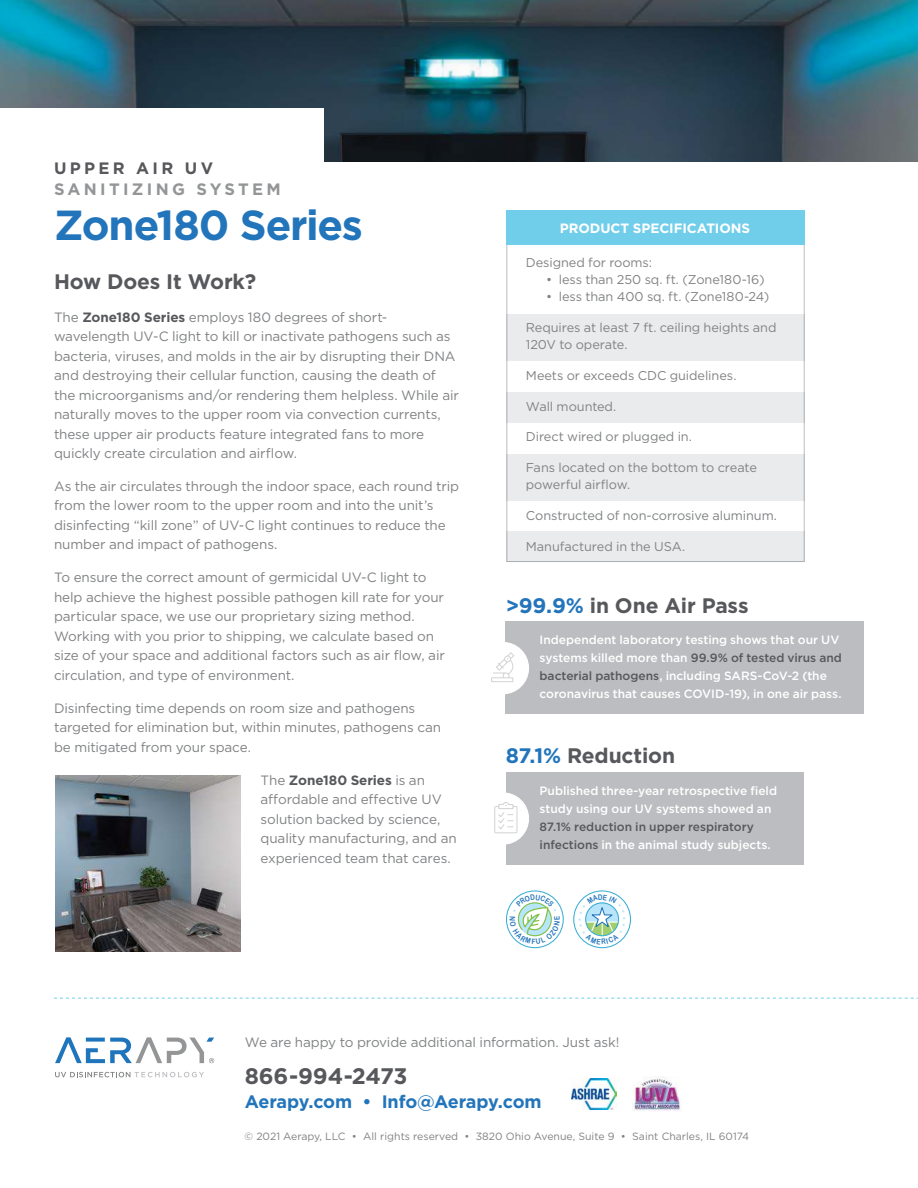
<style>
.page{position:relative;width:918px;height:1188px;background:#fff}
.page>*{position:absolute;margin:0;border:0;box-sizing:border-box;transform-origin:0 0}
.t1{font:700 42px "Gotham";letter-spacing:-.025em;color:#2275bb}
.t2{font:700 22.5px "Gotham";letter-spacing:-.01em;color:#57585b}
.t3{font:700 21px "Gotham";letter-spacing:-.01em;color:#57585b}
.t4{font:700 18px "Gotham";letter-spacing:-.01em;color:#2275bb}
.t5{font:700 16.5px "Gotham";letter-spacing:.2em;color:#939597}
.t6{font:700 16.5px "Gotham";letter-spacing:.2em;color:#57585b}
.t7{font:13.5px/19.5px "Gotham";letter-spacing:-.01em;color:#808284}
.t8{font:700 13.5px "Gotham";letter-spacing:-.005em;color:#fff}
.t9{font:12.75px/17.2px "Gotham";letter-spacing:-.005em;color:#808284}
.t10{font:500 12px/18px "Gotham";color:#fff}
.t11{font:500 12px/18px "Gotham";color:#57585b}
.t12{font:10.5px "Gotham";color:#808284}
.s1{font-weight:700;color:#57585b}
.s2{color:#2275bb}
.s3{color:#57585b}
.s4{color:#fff}
</style>
<div class="page">
<img style="left:0;top:0;width:918px;height:162px">
<div style="left:0;top:108px;width:324px;height:71px;background:#fff"></div>
<img style="left:55px;top:775px;width:185px;height:177px">
<div style="left:506px;top:211px;width:299px;height:351px;background:#fff;border:1px solid #bbbdc0"></div>
<div style="left:506px;top:211px;width:299px;height:34px;background:#71ceea"></div>
<div style="left:506px;top:454px;width:299px;height:47px;background:#eaebec"></div>
<div style="left:506px;top:392px;width:299px;height:30px;background:#eaebec"></div>
<div style="left:506px;top:532px;width:299px;height:30px;background:#eaebec"></div>
<div style="left:506px;top:315px;width:299px;height:46px;background:#eaebec"></div>
<div style="left:506px;top:621px;width:358px;height:93px;background:#bbbdc0"></div>
<div style="left:477px;top:642px;width:52px;height:52px;background:#fff;border-radius:50%"></div>
<svg style="left:491px;top:652px;width:23px;height:30px"></svg>
<div style="left:477px;top:642px;width:52px;height:52px;border:1px solid #fff;border-radius:50%"></div>
<div style="left:506px;top:772px;width:298px;height:93px;background:#bbbdc0"></div>
<div style="left:477px;top:793px;width:52px;height:51px;background:#fff;border-radius:50%"></div>
<svg style="left:494px;top:802px;width:23px;height:31px"></svg>
<div style="left:477px;top:792px;width:52px;height:53px;border:1px solid #fff;border-radius:50%"></div>
<svg style="left:506px;top:891px;width:57px;height:57px"></svg>
<div style="left:506px;top:890px;width:58px;height:58px;border:1px solid #3caed5;border-radius:50%"></div>
<svg style="left:574px;top:891px;width:57px;height:57px"></svg>
<div style="left:573px;top:890px;width:58px;height:58px;border:1px solid #3caed5;border-radius:50%"></div>
<svg style="left:54px;top:998px;width:864px;height:1px"></svg>
<svg style="left:55px;top:1072px;width:149px;height:5px"></svg>
<svg style="left:55px;top:1037px;width:159px;height:26px"></svg>
<img style="left:571px;top:1078px;width:45px;height:31px">
<img style="left:633px;top:1076px;width:47px;height:35px">
<svg style="left:510px;top:894px;width:50px;height:51px"></svg>
<svg style="left:579px;top:894px;width:46px;height:51px"></svg>
<p class="t6" style="left:54px;top:161px;width:161px">UPPER AIR UV</p>
<p class="t5" style="left:54px;top:182px;width:228px">SANITIZING SYSTEM</p>
<h1 class="t1" style="left:54px;top:206px;width:311px">Zone180 Series</h1>
<h3 class="t3" style="left:54px;top:272px;width:204px">How Does It Work?</h3>
<p class="t7" style="left:54px;top:308px;width:407px">The <span class="s1">Zone180 Series</span> employs 180 degrees of short&shy;wavelength UV-C light to kill or inactivate pathogens such as bacteria, viruses, and molds in the air by disrupting their DNA and destroying their cellular function, causing the death of the microorganisms and/or rendering them helpless. While air naturally moves to the upper room via convection currents, these upper air products feature integrated fans to more quickly create circulation and airflow.</p>
<p class="t7" style="left:54px;top:477px;width:407px">As the air circulates through the indoor space, each round trip from the lower room to the upper room and into the unit’s disinfecting “kill zone” of UV-C light continues to reduce the number and impact of pathogens.</p>
<p class="t7" style="left:54px;top:569px;width:392px">To ensure the correct amount of germicidal UV-C light to help achieve the highest possible pathogen kill rate for your particular space, we use our proprietary sizing method.<br>Working with you prior to shipping, we calculate based on size of your space and additional factors such as air flow, air circulation, and type of environment.</p>
<p class="t7" style="left:54px;top:699px;width:389px">Disinfecting time depends on room size and pathogens targeted for elimination but, within minutes, pathogens can be mitigated from your space.</p>
<p class="t7" style="left:261px;top:771px;width:198px">The <span class="s1">Zone180 Series</span> is an affordable and effective UV solution backed by science, quality manufacturing, and an experienced team that cares.</p>
<p class="t8" style="left:560px;top:222px;width:192px">PRODUCT SPECIFICATIONS</p>
<p class="t9" style="left:526px;top:254px;width:128px">Designed for rooms:</p>
<p class="t9" style="left:546px;top:271px;width:220px">• less than 250 sq. ft. (Zone180-16)</p>
<p class="t9" style="left:546px;top:289px;width:225px">• less than 400 sq. ft. (Zone180-24)</p>
<p class="t9" style="left:526px;top:319px;width:252px">Requires at least 7 ft. ceiling heights and<br>120V to operate.</p>
<p class="t9" style="left:526px;top:367px;width:212px">Meets or exceeds CDC guidelines.</p>
<p class="t9" style="left:526px;top:398px;width:92px">Wall mounted.</p>
<p class="t9" style="left:526px;top:429px;width:168px">Direct wired or plugged in.</p>
<p class="t9" style="left:526px;top:460px;width:232px">Fans located on the bottom to create powerful airflow.</p>
<p class="t9" style="left:526px;top:508px;width:253px">Constructed of non-corrosive aluminum.</p>
<p class="t9" style="left:526px;top:538px;width:161px">Manufactured in the USA.</p>
<h3 class="t3" style="left:506px;top:596px;width:244px"><span class="s2">&gt;99.9%</span> in One Air Pass</h3>
<p class="t10" style="left:540px;top:632px;width:304px">Independent laboratory testing shows that our UV systems killed more than <span class="s3">99.9% of tested virus and bacterial pathogens</span>, including SARS-CoV-2 (the coronavirus that causes COVID-19), in one air pass.</p>
<h3 class="t3" style="left:506px;top:747px;width:171px"><span class="s2">87.1%</span> Reduction</h3>
<p class="t10" style="left:540px;top:782px;width:239px">Published three-year retrospective field study using our UV systems showed an</p>
<p class="t11" style="left:540px;top:818px;width:233px">87.1% reduction in upper respiratory infections <span class="s4">in the animal study subjects.</span></p>
<p class="t7" style="left:245px;top:1033px;width:376px">We are happy to provide additional information. Just ask!</p>
<h2 class="t2" style="left:245px;top:1066px;width:164px">866-994-2473</h2>
<h3 class="t4" style="left:245px;top:1094px;width:298px">Aerapy.com • Info@Aerapy.com</h3>
<p class="t12" style="left:244px;top:1132px;width:506px">© 2021 Aerapy, LLC • All rights reserved • 3820 Ohio Avenue, Suite 9 • Saint Charles, IL 60174</p>
</div>
